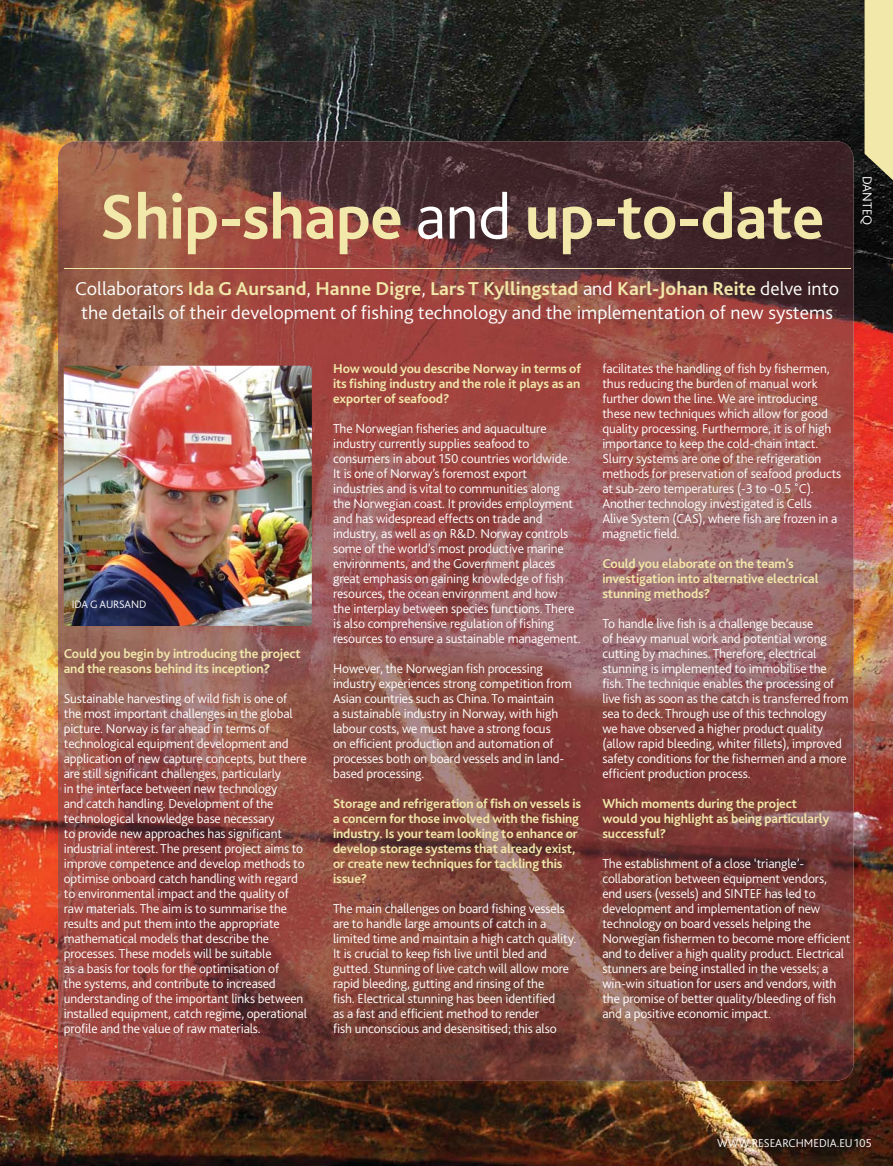
<style>
.page{position:relative;width:893px;height:1166px;background:#fff}
.page>*{position:absolute;margin:0;border:0;box-sizing:border-box;transform-origin:0 0}
.t1{font:700 66px "Bliss 2";letter-spacing:-.01em;color:#f1e8aa}
.t2{font:300 19.5px/24px "Bliss 2";color:#fff;text-align:center}
.t3{font:300 13.5px/15px "Bliss 2";letter-spacing:-.01em;color:#fff}
.t4{font:700 13.5px/15px "Bliss 2";letter-spacing:-.01em;color:#f1e8aa}
.t5{font:300 12px "Bliss 2";color:#fff}
.t6{font:300 11.25px "Bliss 2";letter-spacing:-.01em;color:#fff}
.s1{font-weight:300;color:#fff}
.s2{font-weight:700;color:#f1e8aa}
</style>
<div class="page">
<img style="left:0;top:0;width:893px;height:1165px">
<img style="left:58px;top:141px;width:795px;height:939px">
<svg style="left:864px;top:0;width:29px;height:191px;background:#d1ca94"></svg>
<img style="left:64px;top:365px;width:248px;height:260px;border-radius:3px">
<hr style="left:64px;top:268px;width:786px;height:1px;background:#f1e8aa">
<p class="t1" style="left:100px;top:191px;width:726px">Ship-shape <span class="s1">and</span> up-to-date</p>
<p class="t2" style="left:75px;top:278px;width:765px">Collaborators <span class="s2">Ida G Aursand</span>, <span class="s2">Hanne Digre</span>, <span class="s2">Lars T Kyllingstad</span> and <span class="s2">Karl-Johan Reite</span> delve into the details of their development of fishing technology and the implementation of new systems</p>
<p class="t3" style="left:873px;top:176px;width:51px;rotate:90deg">DANTEQ</p>
<p class="t6" style="left:72px;top:600px;width:76px">IDA G AURSAND</p>
<p class="t4" style="left:64px;top:647px;width:238px">Could you begin by introducing the project and the reasons behind its inception?</p>
<p class="t3" style="left:64px;top:692px;width:245px">Sustainable harvesting of wild fish is one of the most important challenges in the global picture. Norway is far ahead in terms of technological equipment development and application of new capture concepts, but there are still significant challenges, particularly<br>in the interface between new technology<br>and catch handling. Development of the technological knowledge base necessary<br>to provide new approaches has significant industrial interest. The present project aims to improve competence and develop methods to optimise onboard catch handling with regard to environmental impact and the quality of raw materials. The aim is to summarise the results and put them into the appropriate mathematical models that describe the processes. These models will be suitable<br>as a basis for tools for the optimisation of<br>the systems, and contribute to increased understanding of the important links between installed equipment, catch regime, operational profile and the value of raw materials.</p>
<p class="t4" style="left:333px;top:362px;width:249px;text-align:justify">How would you describe Norway in terms of its fishing industry and the role it plays as an exporter of seafood?</p>
<p class="t3" style="left:333px;top:422px;width:249px">The Norwegian fisheries and aquaculture industry currently supplies seafood to consumers in about 150 countries worldwide.<br>It is one of Norway’s foremost export industries and is vital to communities along the Norwegian coast. It provides employment and has widespread effects on trade and industry, as well as on R&amp;D. Norway controls some of the world’s most productive marine environments, and the Government places great emphasis on gaining knowledge of fish resources, the ocean environment and how<br>the interplay between species functions. There is also comprehensive regulation of fishing resources to ensure a sustainable management.</p>
<p class="t3" style="left:333px;top:662px;width:240px">However, the Norwegian fish processing industry experiences strong competition from Asian countries such as China. To maintain<br>a sustainable industry in Norway, with high labour costs, we must have a strong focus<br>on efficient production and automation of processes both on board vessels and in land&shy;based processing.</p>
<p class="t4" style="left:333px;top:797px;width:250px">Storage and refrigeration of fish on vessels is a concern for those involved with the fishing industry. Is your team looking to enhance or develop storage systems that already exist, or create new techniques for tackling this issue?</p>
<p class="t3" style="left:333px;top:902px;width:245px">The main challenges on board fishing vessels are to handle large amounts of catch in a limited time and maintain a high catch quality.<br>It is crucial to keep fish live until bled and gutted. Stunning of live catch will allow more rapid bleeding, gutting and rinsing of the<br>fish. Electrical stunning has been identified<br>as a fast and efficient method to render<br>fish unconscious and desensitised; this also</p>
<p class="t3" style="left:602px;top:362px;width:240px">facilitates the handling of fish by fishermen, thus reducing the burden of manual work further down the line. We are introducing these new techniques which allow for good quality processing. Furthermore, it is of high importance to keep the cold-chain intact.<br>Slurry systems are one of the refrigeration methods for preservation of seafood products at sub-zero temperatures (-3 to -0.5 ˚C).<br>Another technology investigated is Cells<br>Alive System (CAS), where fish are frozen in a magnetic field.</p>
<p class="t4" style="left:602px;top:557px;width:218px">Could you elaborate on the team’s investigation into alternative electrical stunning methods?</p>
<p class="t3" style="left:602px;top:617px;width:248px">To handle live fish is a challenge because<br>of heavy manual work and potential wrong cutting by machines. Therefore, electrical stunning is implemented to immobilise the fish. The technique enables the processing of live fish as soon as the catch is transferred from sea to deck. Through use of this technology<br>we have observed a higher product quality (allow rapid bleeding, whiter fillets), improved safety conditions for the fishermen and a more efficient production process.</p>
<p class="t4" style="left:602px;top:797px;width:229px">Which moments during the project would you highlight as being particularly successful?</p>
<p class="t3" style="left:602px;top:857px;width:250px">The establishment of a close ‘triangle’- collaboration between equipment vendors,<br>end users (vessels) and SINTEF has led to development and implementation of new technology on board vessels helping the Norwegian fishermen to become more efficient and to deliver a high quality product. Electrical stunners are being installed in the vessels; a win-win situation for users and vendors, with the promise of better quality/bleeding of fish and a positive economic impact.</p>
<p class="t5" style="left:717px;top:1138px;width:156px">WWW.RESEARCHMEDIA.EU 105</p>
</div>
